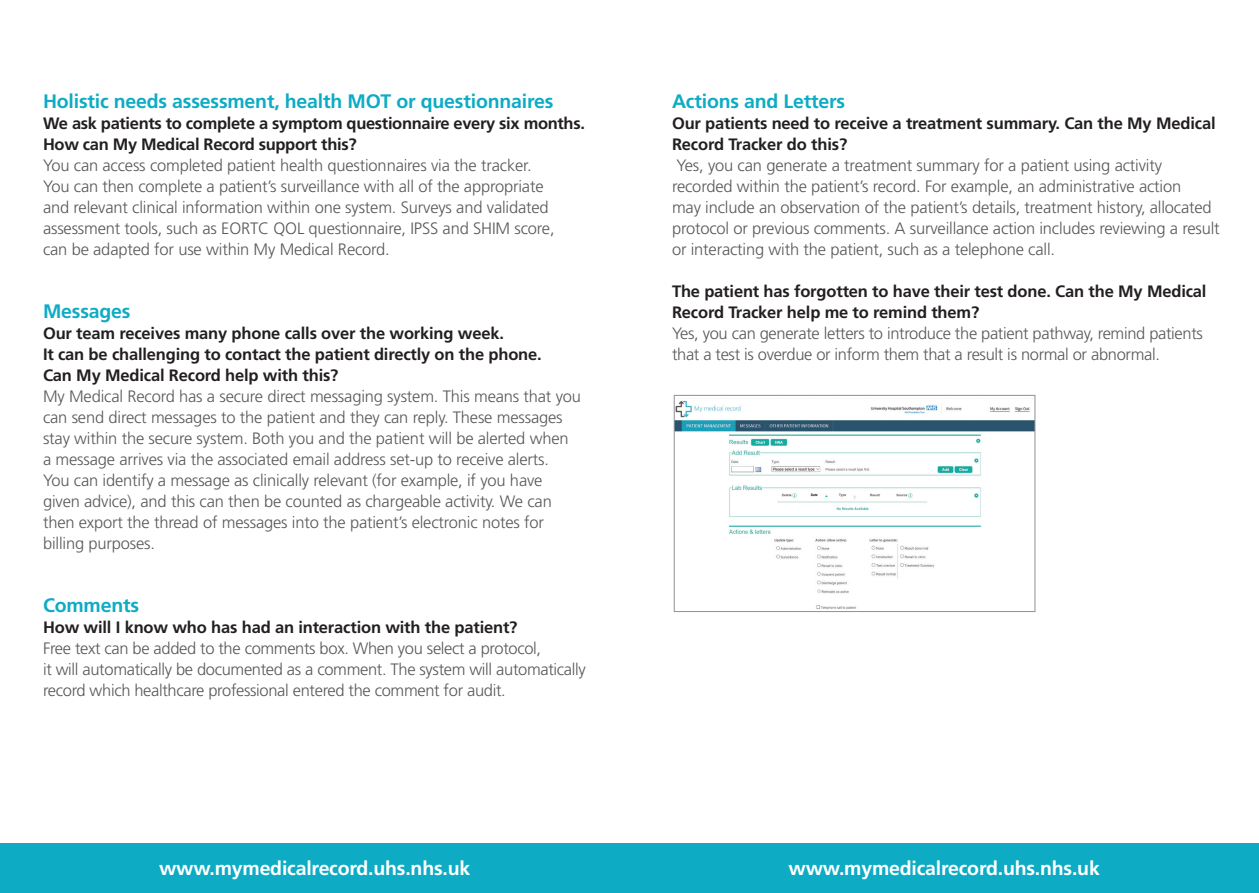
<style>
.page{position:relative;width:1259px;height:893px;background:#fff}
.page>*{position:absolute;margin:0;border:0;box-sizing:border-box;transform-origin:0 0}
.Body_text{font:700 19.5px "Frutiger";letter-spacing:-.01em;color:#0eacc4}
.Body_text-2{font:700 19.5px "Frutiger";letter-spacing:-.01em;color:#fff}
.Body_text-3{font:300 16.5px/21px "Frutiger";letter-spacing:-.01em;color:#57585a}
.Body_text-4{font:700 16.5px/21px "Frutiger";letter-spacing:-.01em;color:#231f20}
</style>
<div class="page">
<div style="left:0;top:843px;width:1259px;height:50px;background:#0eacc4"></div>
<img style="left:676px;top:400px;width:357px;height:210px">
<div style="left:674px;top:395px;width:361px;height:217px;border:1px solid #939598"></div>
<p class="Body_text" style="left:43px;top:90px;width:512px">Holistic needs assessment, health MOT or questionnaires</p>
<p class="Body_text-4" style="left:43px;top:113px;width:543px">We ask patients to complete a symptom questionnaire every six months.<br>How can My Medical Record support this?</p>
<p class="Body_text-3" style="left:43px;top:155px;width:513px">You can access completed patient health questionnaires via the tracker.<br>You can then complete a patient’s surveillance with all of the appropriate and relevant clinical information within one system. Surveys and validated assessment tools, such as EORTC QOL questionnaire, IPSS and SHIM score,</p>
<p class="Body_text-3" style="left:43px;top:239px;width:348px">can be adapted for use within My Medical Record.</p>
<p class="Body_text" style="left:43px;top:300px;width:89px">Messages</p>
<p class="Body_text-4" style="left:43px;top:323px;width:462px">Our team receives many phone calls over the working week.</p>
<p class="Body_text-4" style="left:43px;top:344px;width:500px">It can be challenging to contact the patient directly on the phone.</p>
<p class="Body_text-4" style="left:43px;top:365px;width:297px">Can My Medical Record help with this?</p>
<p class="Body_text-3" style="left:43px;top:386px;width:539px">My Medical Record has a secure direct messaging system. This means that you can send direct messages to the patient and they can reply. These messages stay within the secure system. Both you and the patient will be alerted when</p>
<p class="Body_text-3" style="left:43px;top:449px;width:507px">a message arrives via the associated email address set-up to receive alerts.</p>
<p class="Body_text-3" style="left:43px;top:470px;width:501px">You can identify a message as clinically relevant (for example, if you have</p>
<p class="Body_text-3" style="left:43px;top:491px;width:510px">given advice), and this can then be counted as chargeable activity. We can then export the thread of messages into the patient’s electronic notes for billing purposes.</p>
<p class="Body_text" style="left:43px;top:594px;width:98px">Comments</p>
<p class="Body_text-4" style="left:43px;top:617px;width:476px">How will I know who has had an interaction with the patient?</p>
<p class="Body_text-3" style="left:43px;top:638px;width:499px">Free text can be added to the comments box. When you select a protocol,</p>
<p class="Body_text-3" style="left:43px;top:659px;width:544px">it will automatically be documented as a comment. The system will automatically record which healthcare professional entered the comment for audit.</p>
<p class="Body_text" style="left:672px;top:90px;width:175px">Actions and Letters</p>
<p class="Body_text-4" style="left:672px;top:113px;width:545px">Our patients need to receive a treatment summary. Can the My Medical<br>Record Tracker do this?</p>
<p class="Body_text-3" style="left:672px;top:155px;width:549px">Yes, you can generate a treatment summary for a patient using activity recorded within the patient’s record. For example, an administrative action<br>may include an observation of the patient’s details, treatment history, allocated protocol or previous comments. A surveillance action includes reviewing a result or interacting with the patient, such as a telephone call.</p>
<p class="Body_text-4" style="left:672px;top:281px;width:536px">The patient has forgotten to have their test done. Can the My Medical<br>Record Tracker help me to remind them?</p>
<p class="Body_text-3" style="left:672px;top:323px;width:532px">Yes, you can generate letters to introduce the patient pathway, remind patients that a test is overdue or inform them that a result is normal or abnormal.</p>
<p class="Body_text-2" style="left:159px;top:856px;width:313px">www.mymedicalrecord.uhs.nhs.uk</p>
<p class="Body_text-2" style="left:788px;top:856px;width:313px">www.mymedicalrecord.uhs.nhs.uk</p>
</div>
